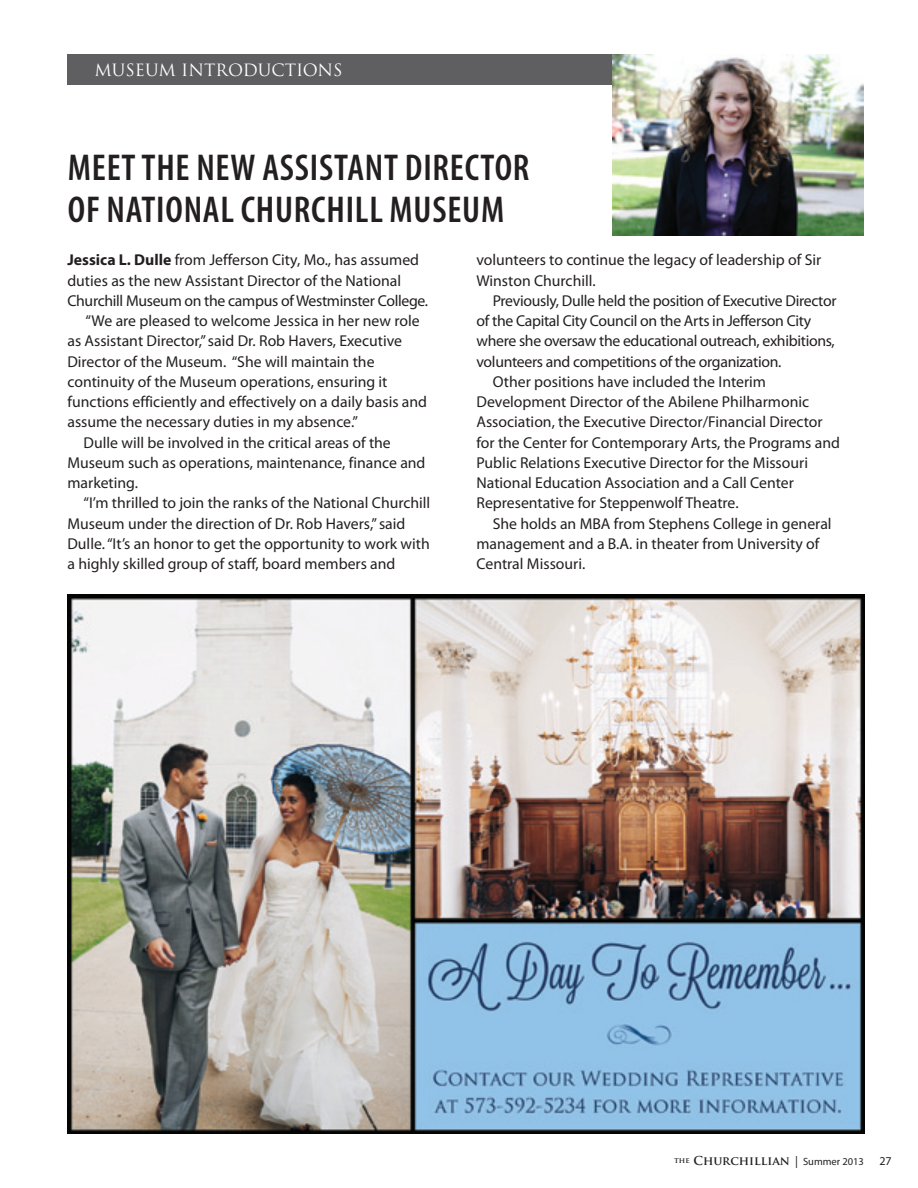
<style>
.page{position:relative;width:918px;height:1188px;background:#fff}
.page>*{position:absolute;margin:0;border:0;box-sizing:border-box;transform-origin:0 0}
.t1{font:600 condensed 37.5px/42px "Myriad Pro";letter-spacing:.02em;color:#231f20}
.t2{font:16.5px "Trajan Pro";color:#fff}
.t3{font:15.75px/20.2px "Myriad Pro";color:#231f20}
.t4{font:15.75px "Myriad Pro";letter-spacing:-.02em;color:#231f20}
.t5{font:700 12px "Trajan Pro";color:#231f20}
.t6{font:12px "Myriad Pro";color:#231f20}
.s1{font-weight:700}
.s2{font-family:"Myriad Pro";font-weight:400}
.s3{font-family:"Myriad Pro";font-weight:400;font-size:10.5px}
</style>
<div class="page">
<div style="left:68px;top:54px;width:553px;height:31px;background:#5f5f62"></div>
<img style="left:612px;top:54px;width:252px;height:182px">
<img style="left:67px;top:594px;width:797px;height:540px">
<p class="t2" style="left:94px;top:59px;width:250px">MUSEUM INTRODUCTIONS</p>
<h1 class="t1" style="left:68px;top:147px;width:463px">MEET THE NEW ASSISTANT DIRECTOR<br>OF NATIONAL CHURCHILL MUSEUM</h1>
<p class="t3" style="left:67px;top:250px;width:353px"><span class="s1">Jessica L. Dulle</span> from Jefferson City, Mo., has assumed</p>
<p class="t3" style="left:67px;top:270px;width:335px">duties as the new Assistant Director of the National</p>
<p class="t4" style="left:67px;top:291px;width:362px">Churchill Museum on the campus of Westminster College.</p>
<p class="t3" style="left:86px;top:310px;width:336px">“We are pleased to welcome Jessica in her new role</p>
<p class="t3" style="left:67px;top:331px;width:336px">as Assistant Director,” said Dr. Rob Havers, Executive</p>
<p class="t3" style="left:67px;top:351px;width:309px">Director of the Museum. “She will maintain the</p>
<p class="t3" style="left:67px;top:371px;width:322px">continuity of the Museum operations, ensuring it</p>
<p class="t3" style="left:67px;top:391px;width:361px">functions efficiently and effectively on a daily basis and</p>
<p class="t3" style="left:67px;top:412px;width:292px">assume the necessary duties in my absence.”</p>
<p class="t3" style="left:84px;top:432px;width:309px">Dulle will be involved in the critical areas of the</p>
<p class="t3" style="left:67px;top:452px;width:360px">Museum such as operations, maintenance, finance and</p>
<p class="t3" style="left:67px;top:472px;width:72px">marketing.</p>
<p class="t3" style="left:84px;top:493px;width:348px">“I’m thrilled to join the ranks of the National Churchill</p>
<p class="t3" style="left:67px;top:513px;width:340px">Museum under the direction of Dr. Rob Havers,” said</p>
<p class="t3" style="left:67px;top:533px;width:364px">Dulle. “It’s an honor to get the opportunity to work with</p>
<p class="t3" style="left:67px;top:553px;width:330px">a highly skilled group of staff, board members and</p>
<p class="t3" style="left:477px;top:250px;width:346px">volunteers to continue the legacy of leadership of Sir<br>Winston Churchill.</p>
<p class="t4" style="left:493px;top:291px;width:345px">Previously, Dulle held the position of Executive Director</p>
<p class="t4" style="left:477px;top:311px;width:336px">of the Capital City Council on the Arts in Jefferson City</p>
<p class="t4" style="left:477px;top:331px;width:360px">where she oversaw the educational outreach, exhibitions,</p>
<p class="t4" style="left:477px;top:352px;width:306px">volunteers and competitions of the organization.</p>
<p class="t3" style="left:493px;top:371px;width:275px">Other positions have included the Interim</p>
<p class="t3" style="left:477px;top:392px;width:334px">Development Director of the Abilene Philharmonic</p>
<p class="t3" style="left:477px;top:412px;width:348px">Association, the Executive Director/Financial Director</p>
<p class="t3" style="left:477px;top:432px;width:365px">for the Center for Contemporary Arts, the Programs and</p>
<p class="t3" style="left:477px;top:452px;width:333px">Public Relations Executive Director for the Missouri</p>
<p class="t3" style="left:477px;top:473px;width:319px">National Education Association and a Call Center</p>
<p class="t3" style="left:477px;top:493px;width:264px">Representative for Steppenwolf Theatre.</p>
<p class="t3" style="left:493px;top:513px;width:340px">She holds an MBA from Stephens College in general</p>
<p class="t3" style="left:477px;top:533px;width:345px">management and a B.A. in theater from University of</p>
<p class="t3" style="left:477px;top:554px;width:110px">Central Missouri.</p>
<p class="t5" style="left:674px;top:1153px;width:191px"><sup>THE</sup> CHURCHILLIAN <span class="s2">|</span> <span class="s3">Summer 2013</span></p>
<p class="t6" style="left:879px;top:1154px;width:14px">27</p>
</div>
